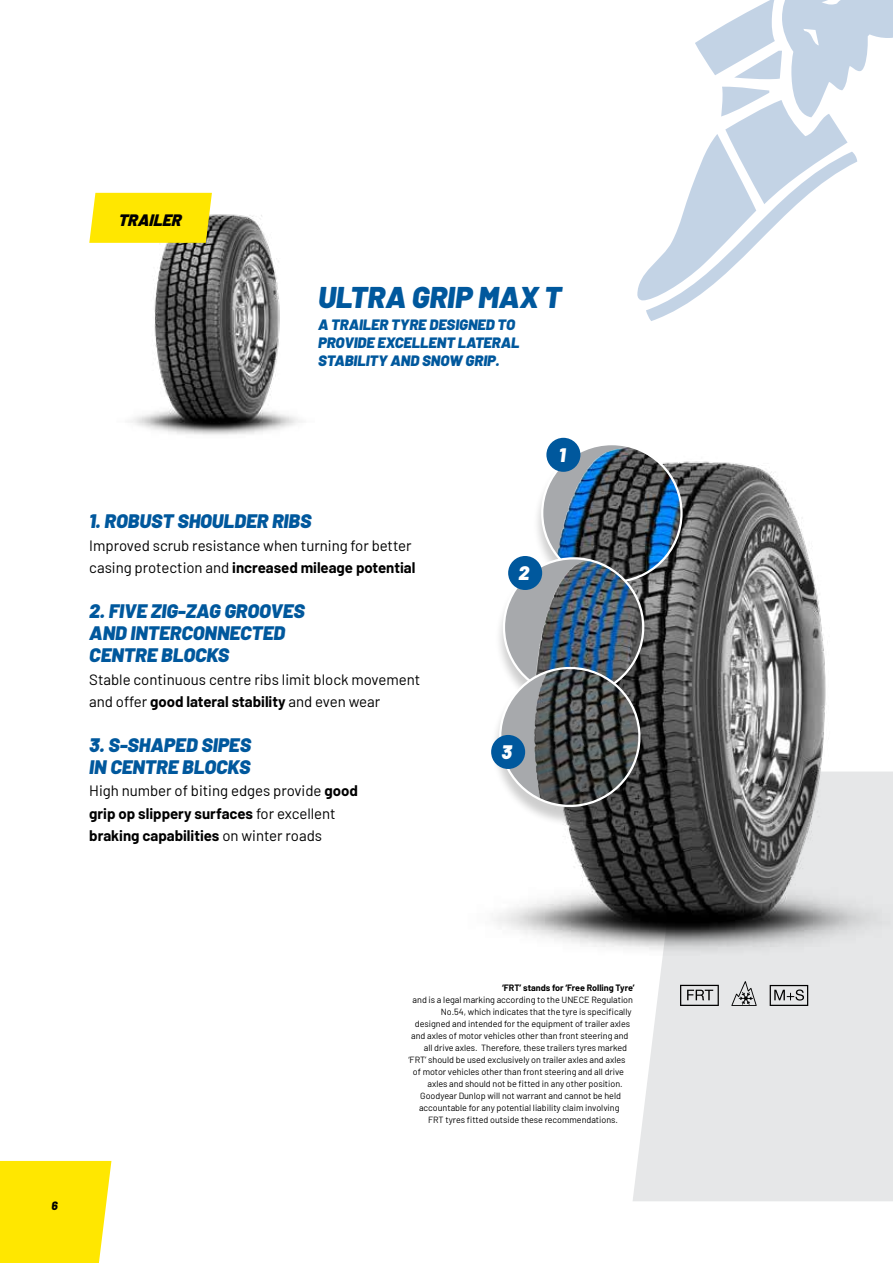
<style>
.page{position:relative;width:893px;height:1263px;background:#fff}
.page>*{position:absolute;margin:0;border:0;box-sizing:border-box;transform-origin:0 0}
.t1{font:italic 900 30px "Barlow";color:#00589d}
.t2{font:italic 900 19.5px/22.4px "Barlow";color:#00589d}
.t3{font:italic 900 19.5px "Barlow";color:#fff}
.t4{font:italic 900 16.5px "Barlow";color:#000}
.t5{font:15px/22.4px "Barlow";color:#000}
.t6{font:italic 900 15px/18px "Barlow";color:#00589d}
.t7{font:italic 800 12px "Barlow";color:#000}
.t8{font:9px "Barlow";color:#000}
.t9{font:700 9px "Barlow";color:#000}
.s1{font-weight:700}
</style>
<div class="page">
<div style="left:0;top:1161px;width:111px;height:102px;background:#ffe700"></div>
<img style="left:95px;top:192px;width:207px;height:243px">
<div style="left:633px;top:1011px;width:260px;height:190px;background:#e6e7e8"></div>
<svg style="left:637px;top:0;width:256px;height:321px"></svg>
<svg style="left:89px;top:193px;width:123px;height:50px;background:#fbe50a"></svg>
<img style="left:494px;top:437px;width:399px;height:574px">
<svg style="left:731px;top:981px;width:26px;height:25px"></svg>
<div style="left:533px;top:444px;width:160px;height:159px;background:#000;opacity:.2"></div>
<svg style="left:542px;top:444px;width:139px;height:138px"></svg>
<img style="left:557px;top:446px;width:124px;height:136px">
<div style="left:546px;top:438px;width:34px;height:34px;background:#00589d;border-radius:50%"></div>
<div style="left:494px;top:558px;width:161px;height:159px;background:#000;opacity:.2"></div>
<div style="left:504px;top:558px;width:139px;height:138px;background:#a7a9ac;border-radius:50%"></div>
<img style="left:535px;top:560px;width:108px;height:107px">
<div style="left:508px;top:556px;width:34px;height:34px;background:#00589d;border-radius:50%"></div>
<div style="left:490px;top:667px;width:161px;height:160px;background:#000;opacity:.2"></div>
<svg style="left:497px;top:665px;width:145px;height:144px;background:#6c6f70"></svg>
<div style="left:491px;top:735px;width:34px;height:34px;background:#00589d;border-radius:50%"></div>
<h3 class="t4" style="left:118px;top:208px;width:67px">TRAILER</h3>
<h1 class="t1" style="left:318px;top:274px;width:245px">ULTRA GRIP MAX T</h1>
<h3 class="t6" style="left:318px;top:315px;width:203px">A TRAILER TYRE DESIGNED TO<br>PROVIDE EXCELLENT LATERAL<br>STABILITY AND SNOW GRIP.</h3>
<h2 class="t3" style="left:559px;top:440px;width:8px">1</h2>
<h2 class="t2" style="left:89px;top:509px;width:224px">1. ROBUST SHOULDER RIBS</h2>
<h3 class="t5" style="left:89px;top:533px;width:328px">Improved scrub resistance when turning for better casing protection and <span class="s1">increased mileage potential</span></h3>
<h2 class="t2" style="left:89px;top:598px;width:217px">2. FIVE ZIG-ZAG GROOVES<br>AND INTERCONNECTED<br>CENTRE BLOCKS</h2>
<h3 class="t5" style="left:89px;top:667px;width:332px">Stable continuous centre ribs limit block movement and offer <span class="s1">good lateral stability</span> and even wear</h3>
<h2 class="t2" style="left:89px;top:732px;width:163px">3. S-SHAPED SIPES<br>IN CENTRE BLOCKS</h2>
<h3 class="t5" style="left:89px;top:778px;width:270px">High number of biting edges provide <span class="s1">good grip op slippery surfaces</span> for excellent <span class="s1">braking capabilities</span> on winter roads</h3>
<h2 class="t3" style="left:518px;top:558px;width:12px">2</h2>
<h2 class="t3" style="left:502px;top:737px;width:12px">3</h2>
<h3 class="t7" style="left:51px;top:1196px;width:8px">6</h3>
<p class="t9" style="left:502px;top:981px;width:134px">‘FRT’ stands for ‘Free Rolling Tyre’</p>
<p class="t8" style="left:413px;top:993px;width:222px">and is a legal marking according to the UNECE Regulation</p>
<p class="t8" style="left:441px;top:1005px;width:192px">No.54, which indicates that the tyre is specifically</p>
<p class="t8" style="left:415px;top:1017px;width:217px">designed and intended for the equipment of trailer axles</p>
<p class="t8" style="left:411px;top:1029px;width:219px">and axles of motor vehicles other than front steering and</p>
<p class="t8" style="left:424px;top:1041px;width:205px">all drive axles. Therefore, these trailers tyres marked</p>
<p class="t8" style="left:408px;top:1053px;width:219px">‘FRT’ should be used exclusively on trailer axles and axles</p>
<p class="t8" style="left:413px;top:1065px;width:213px">of motor vehicles other than front steering and all drive</p>
<p class="t8" style="left:427px;top:1077px;width:197px">axles and should not be fitted in any other position.</p>
<p class="t8" style="left:420px;top:1089px;width:202px">Goodyear Dunlop will not warrant and cannot be held</p>
<p class="t8" style="left:419px;top:1101px;width:202px">accountable for any potential liability claim involving</p>
<p class="t8" style="left:428px;top:1113px;width:191px">FRT tyres fitted outside these recommendations.</p>
</div>
